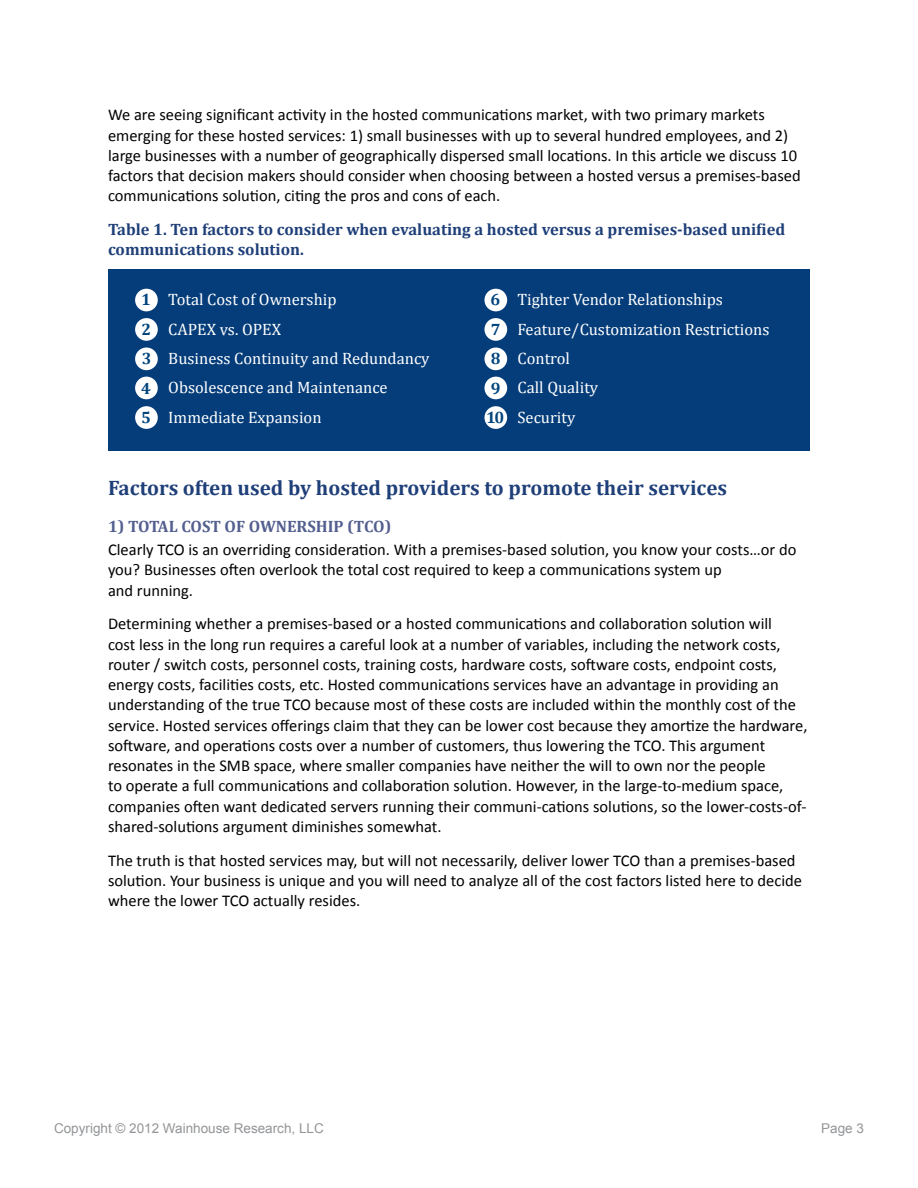
<style>
.page{position:relative;width:918px;height:1188px;background:#fff}
.page>*{position:absolute;margin:0;border:0;box-sizing:border-box;transform-origin:0 0}
.t1{font:700 21px "Cambria";color:#1f3f79}
.t2{font:16.5px/20.2px "Calibri";color:#000}
.t3{font:16.5px/29.4px "Cambria";color:#fff}
.t4{font:700 16.5px/20.2px "Cambria";color:#1f3f79}
.t5{font:700 16.5px "Cambria";color:#535f8f}
.t6{font:700 16.5px/29.5px "Cambria";color:#00447c;text-align:justify}
.t7{font:13.5px "Arial";color:#939598}
.s1{font-weight:700;color:#00447c}
</style>
<div class="page">
<div style="left:108px;top:270px;width:702px;height:181px;background:#053d7a"></div>
<div style="left:135px;top:289px;width:23px;height:22px;background:#fff;border-radius:50%"></div>
<div style="left:135px;top:318px;width:23px;height:23px;background:#fff;border-radius:50%"></div>
<div style="left:135px;top:348px;width:23px;height:22px;background:#fff;border-radius:50%"></div>
<div style="left:135px;top:377px;width:23px;height:22px;background:#fff;border-radius:50%"></div>
<div style="left:135px;top:406px;width:23px;height:23px;background:#fff;border-radius:50%"></div>
<div style="left:484px;top:289px;width:23px;height:22px;background:#fff;border-radius:50%"></div>
<div style="left:484px;top:318px;width:23px;height:23px;background:#fff;border-radius:50%"></div>
<div style="left:484px;top:348px;width:23px;height:22px;background:#fff;border-radius:50%"></div>
<div style="left:484px;top:377px;width:23px;height:22px;background:#fff;border-radius:50%"></div>
<div style="left:484px;top:406px;width:23px;height:23px;background:#fff;border-radius:50%"></div>
<p class="t2" style="left:108px;top:104px;width:694px">We are seeing significant activity in the hosted communications market, with two primary markets emerging for these hosted services: 1) small businesses with up to several hundred employees, and 2) large businesses with a number of geographically dispersed small locations. In this article we discuss 10 factors that decision makers should consider when choosing between a hosted versus a premises-based communications solution, citing the pros and cons of each.</p>
<p class="t4" style="left:108px;top:219px;width:679px">Table 1. Ten factors to consider when evaluating a hosted versus a premises-based unified communications solution.</p>
<p class="t6" style="left:141px;top:285px;width:12px">1<br>2<br>3<br>4<br>5</p>
<p class="t3" style="left:168px;top:285px;width:263px">Total Cost of Ownership<br>CAPEX vs. OPEX<br>Business Continuity and Redundancy<br>Obsolescence and Maintenance<br>Immediate Expansion</p>
<p class="t6" style="left:490px;top:285px;width:12px">6<br>7<br>8<br>9</p>
<p class="t3" style="left:517px;top:285px;width:207px">Tighter Vendor Relationships</p>
<p class="t3" style="left:517px;top:314px;width:254px">Feature/Customization Restrictions</p>
<p class="t3" style="left:517px;top:344px;width:54px">Control</p>
<p class="t3" style="left:517px;top:373px;width:82px">Call Quality</p>
<p class="t3" style="left:486px;top:402px;width:91px"><span class="s1">10</span> Security</p>
<p class="t1" style="left:108px;top:475px;width:621px">Factors often used by hosted providers to promote their services</p>
<p class="t5" style="left:108px;top:517px;width:285px">1) Total Cost of Ownership (TCO)</p>
<p class="t2" style="left:108px;top:539px;width:690px">Clearly TCO is an overriding consideration. With a premises-based solution, you know your costs…or do you? Businesses often overlook the total cost required to keep a communications system up<br>and running.</p>
<p class="t2" style="left:108px;top:613px;width:701px">Determining whether a premises-based or a hosted communications and collaboration solution will<br>cost less in the long run requires a careful look at a number of variables, including the network costs, router / switch costs, personnel costs, training costs, hardware costs, software costs, endpoint costs, energy costs, facilities costs, etc. Hosted communications services have an advantage in providing an understanding of the true TCO because most of these costs are included within the monthly cost of the service. Hosted services offerings claim that they can be lower cost because they amortize the hardware, software, and operations costs over a number of customers, thus lowering the TCO. This argument resonates in the SMB space, where smaller companies have neither the will to own nor the people<br>to operate a full communications and collaboration solution. However, in the large-to-medium space, companies often want dedicated servers running their communi-cations solutions, so the lower-costs-of&shy;shared-solutions argument diminishes somewhat.</p>
<p class="t2" style="left:108px;top:849px;width:696px">The truth is that hosted services may, but will not necessarily, deliver lower TCO than a premises-based solution. Your business is unique and you will need to analyze all of the cost factors listed here to decide where the lower TCO actually resides.</p>
<p class="t7" style="left:54px;top:1120px;width:271px">Copyright © 2012 Wainhouse Research, LLC</p>
<p class="t7" style="left:821px;top:1120px;width:44px">Page 3</p>
</div>
